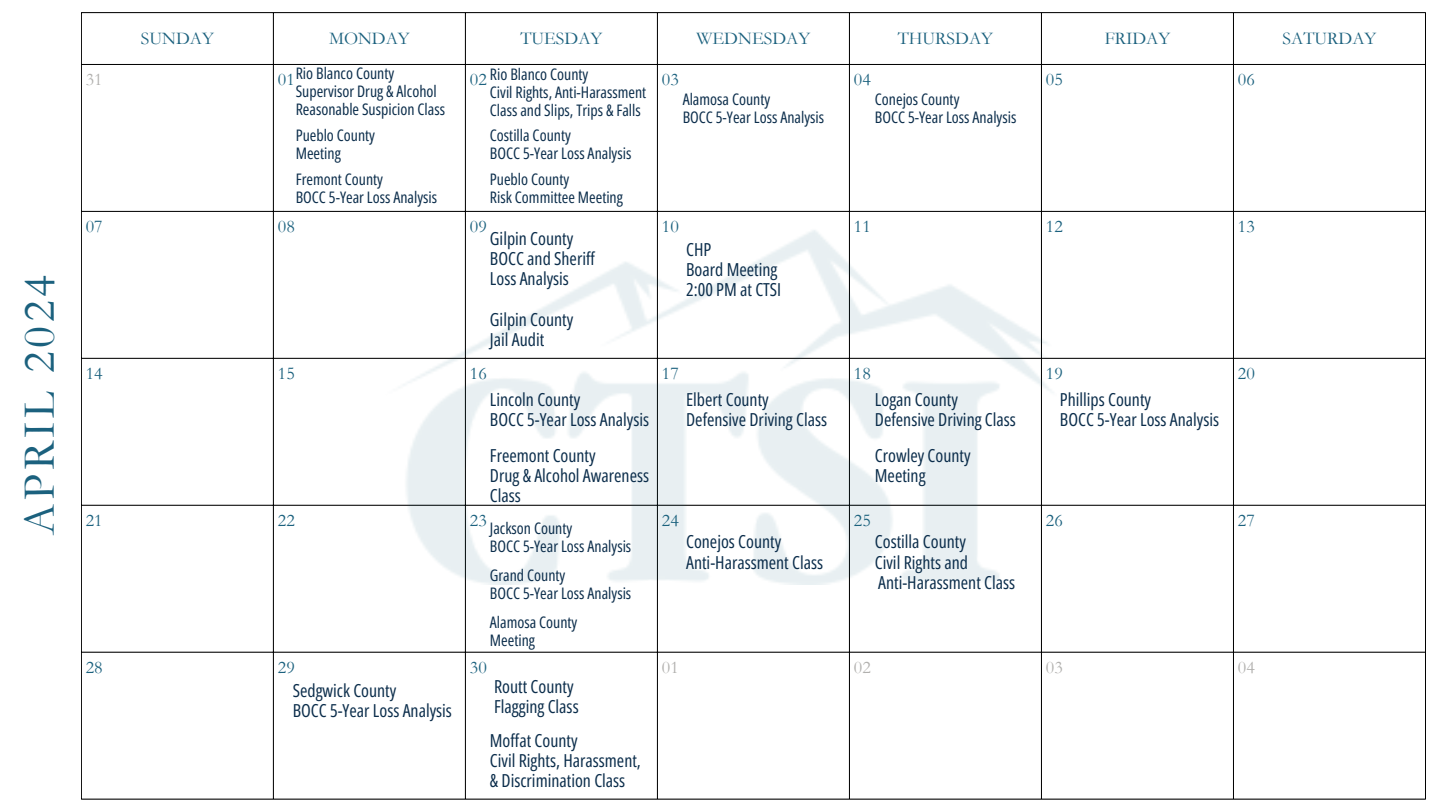
<style>
.page{position:relative;width:1440px;height:810px;background:#fff}
.page>*{position:absolute;margin:0;border:0;box-sizing:border-box;transform-origin:0 0}
.t1{font:46.3px "Garamond";letter-spacing:.075em;color:#1b617e}
.t2{font:18px "Garamond";color:#1b617e}
.t3{font:18px "Garamond";color:#b1b0ae}
.t4{font:17.9px/20.2px "Open Sans Condensed";color:#0b2d4b}
.t5{font:15.9px "Open Sans Condensed";color:#0b2d4b}
</style>
<div class="page">
<hr style="left:81px;top:13px;width:1px;height:786px;background:#000">
<hr style="left:273px;top:13px;width:1px;height:786px;background:#000">
<hr style="left:465px;top:13px;width:1px;height:786px;background:#000">
<hr style="left:657px;top:13px;width:1px;height:786px;background:#000">
<hr style="left:849px;top:13px;width:1px;height:786px;background:#000">
<hr style="left:1041px;top:13px;width:1px;height:786px;background:#000">
<hr style="left:1233px;top:13px;width:1px;height:786px;background:#000">
<hr style="left:1425px;top:13px;width:1px;height:786px;background:#000">
<hr style="left:81px;top:12px;width:1345px;height:1px;background:#000">
<hr style="left:81px;top:64px;width:1345px;height:1px;background:#000">
<hr style="left:81px;top:211px;width:1345px;height:1px;background:#000">
<hr style="left:81px;top:358px;width:1345px;height:1px;background:#000">
<hr style="left:81px;top:505px;width:1345px;height:1px;background:#000">
<hr style="left:81px;top:652px;width:1345px;height:1px;background:#000">
<hr style="left:81px;top:799px;width:1345px;height:1px;background:#000">
<img style="left:384px;top:227px;width:673px;height:357px">
<p class="t1" style="left:14px;top:535px;width:261px;rotate:-90deg">APRIL 2024</p>
<h1 class="t2" style="left:141px;top:28px;width:75px">SUNDAY</h1>
<p class="t2" style="left:329px;top:28px;width:82px">MONDAY</p>
<p class="t2" style="left:520px;top:28px;width:84px">TUESDAY</p>
<p class="t2" style="left:697px;top:28px;width:115px">WEDNESDAY</p>
<p class="t2" style="left:898px;top:28px;width:97px">THURSDAY</p>
<p class="t2" style="left:1105px;top:28px;width:67px">FRIDAY</p>
<p class="t2" style="left:1283px;top:28px;width:95px">SATURDAY</p>
<p class="t5" style="left:296px;top:62px;width:100px">Rio Blanco County</p>
<p class="t5" style="left:296px;top:80px;width:143px">Supervisor Drug &amp; Alcohol</p>
<p class="t5" style="left:296px;top:98px;width:151px">Reasonable Suspicion Class</p>
<p class="t5" style="left:490px;top:63px;width:100px">Rio Blanco County</p>
<p class="t5" style="left:490px;top:81px;width:158px">Civil Rights, Anti-Harassment</p>
<p class="t5" style="left:490px;top:99px;width:152px">Class and Slips, Trips &amp; Falls</p>
<p class="t3" style="left:86px;top:69px;width:18px">31</p>
<p class="t2" style="left:278px;top:69px;width:18px">01</p>
<p class="t2" style="left:470px;top:69px;width:18px">02</p>
<p class="t2" style="left:662px;top:69px;width:18px">03</p>
<p class="t2" style="left:854px;top:69px;width:18px">04</p>
<p class="t2" style="left:1046px;top:69px;width:18px">05</p>
<p class="t2" style="left:1238px;top:69px;width:18px">06</p>
<p class="t5" style="left:683px;top:88px;width:89px">Alamosa County</p>
<p class="t5" style="left:683px;top:106px;width:143px">BOCC 5-Year Loss Analysis</p>
<h2 class="t5" style="left:875px;top:88px;width:86px">Conejos County</h2>
<h2 class="t5" style="left:875px;top:106px;width:143px">BOCC 5-Year Loss Analysis</h2>
<p class="t5" style="left:296px;top:124px;width:81px">Pueblo County</p>
<h2 class="t5" style="left:296px;top:142px;width:47px">Meeting</h2>
<h2 class="t5" style="left:296px;top:168px;width:89px">Fremont County</h2>
<h2 class="t5" style="left:296px;top:186px;width:143px">BOCC 5-Year Loss Analysis</h2>
<h2 class="t5" style="left:490px;top:124px;width:82px">Costilla County</h2>
<h2 class="t5" style="left:490px;top:142px;width:143px">BOCC 5-Year Loss Analysis</h2>
<p class="t5" style="left:490px;top:168px;width:81px">Pueblo County</p>
<p class="t5" style="left:490px;top:186px;width:135px">Risk Committee Meeting</p>
<p class="t2" style="left:86px;top:216px;width:18px">07</p>
<p class="t2" style="left:278px;top:216px;width:18px">08</p>
<p class="t2" style="left:470px;top:216px;width:18px">09</p>
<p class="t2" style="left:662px;top:216px;width:18px">10</p>
<p class="t2" style="left:854px;top:216px;width:18px">11</p>
<p class="t2" style="left:1046px;top:216px;width:18px">12</p>
<p class="t2" style="left:1238px;top:216px;width:18px">13</p>
<p class="t4" style="left:490px;top:228px;width:107px">Gilpin County<br>BOCC and Sheriff<br>Loss Analysis</p>
<p class="t4" style="left:490px;top:309px;width:85px">Gilpin County<br>Jail Audit</p>
<p class="t4" style="left:686px;top:239px;width:97px">CHP<br>Board Meeting<br>2:00 PM at CTSI</p>
<p class="t2" style="left:86px;top:363px;width:18px">14</p>
<p class="t2" style="left:278px;top:363px;width:18px">15</p>
<p class="t2" style="left:470px;top:363px;width:18px">16</p>
<p class="t2" style="left:662px;top:363px;width:18px">17</p>
<p class="t2" style="left:854px;top:363px;width:18px">18</p>
<p class="t2" style="left:1046px;top:363px;width:18px">19</p>
<p class="t2" style="left:1238px;top:363px;width:18px">20</p>
<p class="t4" style="left:490px;top:389px;width:161px">Lincoln County<br>BOCC 5-Year Loss Analysis</p>
<p class="t4" style="left:686px;top:389px;width:142px">Elbert County<br>Defensive Driving Class</p>
<p class="t4" style="left:875px;top:389px;width:142px">Logan County<br>Defensive Driving Class</p>
<p class="t4" style="left:1060px;top:389px;width:161px">Phillips County<br>BOCC 5-Year Loss Analysis</p>
<h2 class="t4" style="left:490px;top:445px;width:161px">Freemont County<br>Drug &amp; Alcohol Awareness<br>Class</h2>
<h2 class="t4" style="left:875px;top:445px;width:97px">Crowley County<br>Meeting</h2>
<p class="t2" style="left:86px;top:510px;width:18px">21</p>
<p class="t2" style="left:278px;top:510px;width:18px">22</p>
<p class="t2" style="left:470px;top:510px;width:18px">23</p>
<p class="t2" style="left:662px;top:510px;width:18px">24</p>
<p class="t2" style="left:854px;top:510px;width:18px">25</p>
<p class="t2" style="left:1046px;top:510px;width:18px">26</p>
<p class="t2" style="left:1238px;top:510px;width:18px">27</p>
<p class="t5" style="left:490px;top:517px;width:84px">Jackson County</p>
<p class="t5" style="left:490px;top:535px;width:143px">BOCC 5-Year Loss Analysis</p>
<p class="t5" style="left:490px;top:564px;width:77px">Grand County</p>
<p class="t5" style="left:490px;top:582px;width:143px">BOCC 5-Year Loss Analysis</p>
<p class="t4" style="left:875px;top:531px;width:142px">Costilla County<br>Civil Rights and<br>Anti-Harassment Class</p>
<h2 class="t4" style="left:686px;top:531px;width:138px">Conejos County<br>Anti-Harassment Class</h2>
<h2 class="t5" style="left:490px;top:611px;width:89px">Alamosa County</h2>
<h2 class="t5" style="left:490px;top:629px;width:47px">Meeting</h2>
<p class="t2" style="left:86px;top:657px;width:18px">28</p>
<p class="t2" style="left:278px;top:657px;width:18px">29</p>
<p class="t2" style="left:470px;top:657px;width:18px">30</p>
<p class="t3" style="left:662px;top:657px;width:18px">01</p>
<p class="t3" style="left:854px;top:657px;width:18px">02</p>
<p class="t3" style="left:1046px;top:657px;width:18px">03</p>
<p class="t3" style="left:1238px;top:657px;width:18px">04</p>
<p class="t4" style="left:293px;top:680px;width:161px">Sedgwick County<br>BOCC 5-Year Loss Analysis</p>
<p class="t4" style="left:494px;top:676px;width:86px">Routt County<br>Flagging Class</p>
<h2 class="t4" style="left:490px;top:729px;width:152px">Moffat County<br>Civil Rights, Harassment, &amp; Discrimination Class</h2>
</div>
